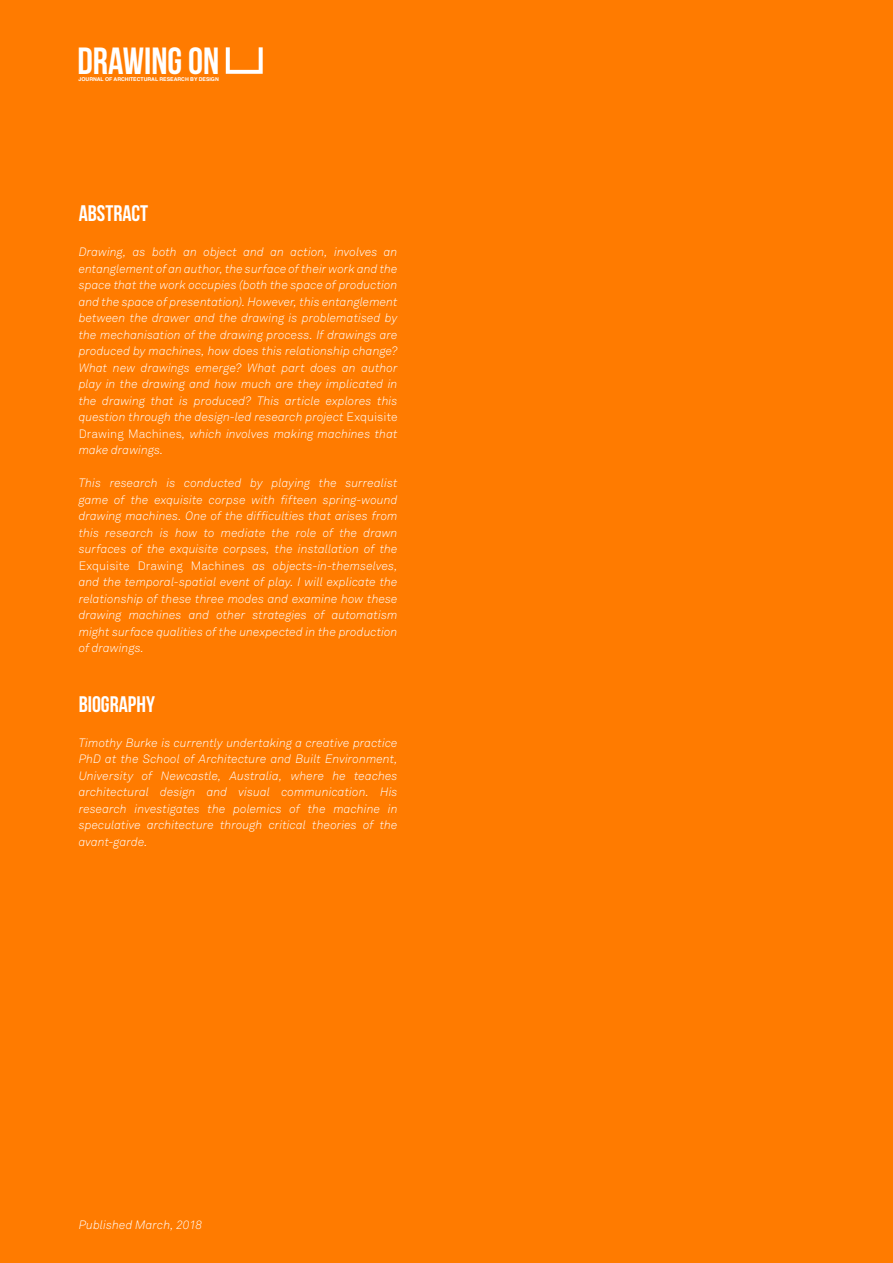
<style>
.page{position:relative;width:893px;height:1263px;background:#ff7b00}
.page>*{position:absolute;margin:0;border:0;box-sizing:border-box;transform-origin:0 0}
.t1{font:37.8px "Bebas Neue";color:#fff}
.t2{font:700 22.5px "Bebas Neue";color:#fff}
.Bios___Abstract{font:italic 12px/16.5px "Akkurat Light Pro";letter-spacing:.005em;color:#fff;text-align:justify}
.t3{font:700 5.25px "Helvetica";letter-spacing:-.005em;color:#fff}
.s1{font-style:normal}
</style>
<div class="page">
<svg style="left:226px;top:47px;width:37px;height:27px"></svg>
<h1 class="t1" style="left:78px;top:40px;width:143px">DRAWING ON</h1>
<p class="t3" style="left:79px;top:75px;width:142px">JOURNAL OF ARCHITECTURAL RESEARCH BY DESIGN</p>
<h2 class="t2" style="left:79px;top:201px;width:71px">ABSTRACT</h2>
<p class="Bios___Abstract" style="left:79px;top:244px;width:320px">Drawing, as both an object and an action, involves an entanglement of an author, the surface of their work and the space that the work occupies (both the space of production and the space of presentation). However, this entanglement between the drawer and the drawing is problematised by the mechanisation of the drawing process. If drawings are produced by machines, how does this relationship change?<br>What new drawings emerge? What part does an author play in the drawing and how much are they implicated in the drawing that is produced? This article explores this question through the design-led research project <span class="s1">Exquisite Drawing Machines</span>, which involves making machines that make drawings.</p>
<p class="Bios___Abstract" style="left:79px;top:475px;width:320px">This research is conducted by playing the surrealist game of the exquisite corpse with fifteen spring-wound drawing machines. One of the difficulties that arises from this research is how to mediate the role of the drawn surfaces of the exquisite corpses, the installation of the <span class="s1">Exquisite Drawing Machines</span> as objects-in-themselves, and the temporal-spatial event of play. I will explicate the relationship of these three modes and examine how these drawing machines and other strategies of automatism might surface qualities of the unexpected in the production of drawings.</p>
<p class="t2" style="left:79px;top:691px;width:78px">BIOgraphy</p>
<p class="Bios___Abstract" style="left:79px;top:734px;width:320px">Timothy Burke is currently undertaking a creative practice PhD at the School of Architecture and Built Environment, University of Newcastle, Australia, where he teaches architectural design and visual communication. His research investigates the polemics of the machine in speculative architecture through critical theories of the avant-garde.</p>
<p class="Bios___Abstract" style="left:79px;top:1217px;width:125px">Published March, 2018</p>
</div>
